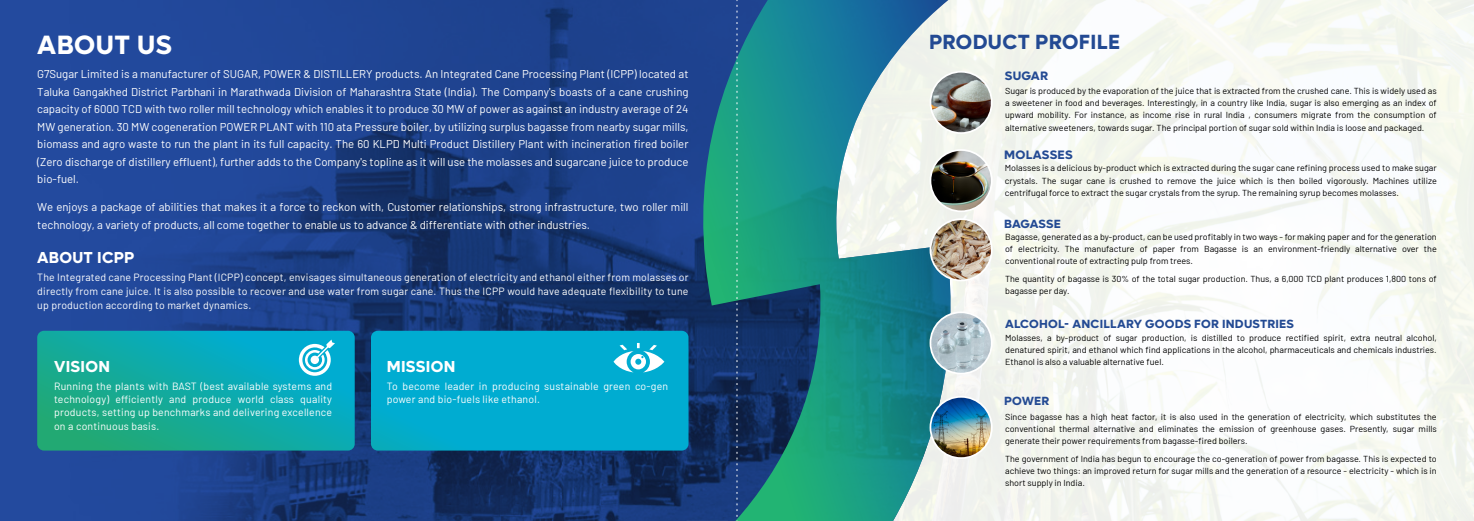
<style>
.page{position:relative;width:1474px;height:521px;background:#fff}
.page>*{position:absolute;margin:0;border:0;box-sizing:border-box;transform-origin:0 0}
.t1{font:700 26.6px "Lufga";letter-spacing:.02em;color:#fff}
.t2{font:700 20.65px "Lufga";letter-spacing:.02em;color:#234a93}
.t3{font:700 15.92px "Lufga";letter-spacing:.02em;color:#fff}
.t4{font:700 12.25px "Lufga";letter-spacing:.02em;color:#234a93}
.t5{font:700 11.9px "Lufga";letter-spacing:.02em;color:#234a93}
.t6{font:11.38px/17.5px "Barlow";color:#fff;text-align:justify}
.t7{font:10.5px/13.1px "Barlow";letter-spacing:.02em;color:#fff;text-align:justify}
.t8{font:8.75px/12.2px "Barlow";color:#000;text-align:justify}
</style>
<div class="page">
<img style="left:0;top:0;width:687px;height:521px">
<svg style="left:687px;top:0;width:273px;height:521px;background:#3d8a94"></svg>
<svg style="left:736px;top:0;width:1px;height:521px"></svg>
<svg style="left:37px;top:331px;width:318px;height:119px;background:#0faaa5"></svg>
<div style="left:371px;top:331px;width:317px;height:119px;background:#00acd1"></div>
<svg style="left:299px;top:339px;width:36px;height:37px"></svg>
<svg style="left:613px;top:343px;width:51px;height:29px"></svg>
<img style="left:930px;top:72px;width:61px;height:61px;border-radius:31px">
<div style="left:929px;top:71px;width:63px;height:63px;border:2px solid #fff;border-radius:50%"></div>
<img style="left:930px;top:150px;width:61px;height:61px">
<div style="left:929px;top:149px;width:63px;height:63px;border:2px solid #fff;border-radius:50%"></div>
<img style="left:930px;top:312px;width:61px;height:62px;border-radius:31px">
<div style="left:929px;top:311px;width:63px;height:63px;border:2px solid #fff;border-radius:50%"></div>
<img style="left:930px;top:219px;width:61px;height:61px;border-radius:31px">
<div style="left:929px;top:218px;width:63px;height:63px;border:2px solid #fff;border-radius:50%"></div>
<img style="left:930px;top:397px;width:61px;height:61px">
<div style="left:929px;top:396px;width:63px;height:63px;border:2px solid #fff;border-radius:50%"></div>
<h1 class="t1" style="left:37px;top:29px;width:136px">ABOUT US</h1>
<p class="t6" style="left:37px;top:65px;width:653px">G7Sugar Limited is a manufacturer of SUGAR, POWER &amp; DISTILLERY products. An Integrated Cane Processing Plant (ICPP) located at Taluka Gangakhed District Parbhani in Marathwada Division of Maharashtra State (India). The Company's boasts of a cane crushing capacity of 6000 TCD with two roller mill technology which enables it to produce 30 MW of power as against an industry average of 24<br>MW generation. 30 MW cogeneration POWER PLANT with 110 ata Pressure boiler, by utilizing surplus bagasse from nearby sugar mills, biomass and agro waste to run the plant in its full capacity. The 60 KLPD Multi Product Distillery Plant with incineration fired boiler (Zero discharge of distillery effluent), further adds to the Company's topline as it will use the molasses and sugarcane juice to produce bio-fuel.</p>
<p class="t6" style="left:37px;top:198px;width:652px">We enjoys a package of abilities that makes it a force to reckon with, Customer relationships, strong infrastructure, two roller mill technology, a variety of products, all come together to enable us to advance &amp; differentiate with other industries.</p>
<h3 class="t3" style="left:37px;top:248px;width:99px">ABOUT ICPP</h3>
<p class="t7" style="left:37px;top:270px;width:653px;line-height:14px">The Integrated cane Processing Plant (ICPP) concept, envisages simultaneous generation of electricity and ethanol either from molasses or directly from cane juice. It is also possible to recover and use water from sugar cane. Thus the ICPP would have adequate flexibility to tune up production according to market dynamics.</p>
<h3 class="t3" style="left:54px;top:357px;width:57px">VISION</h3>
<p class="t7" style="left:54px;top:379px;width:279px">Running the plants with BAST (best available systems and technology) efficiently and produce world class quality products, setting up benchmarks and delivering excellence on a continuous basis.</p>
<h3 class="t3" style="left:387px;top:357px;width:70px">MISSION</h3>
<p class="t7" style="left:387px;top:379px;width:283px">To become leader in producing sustainable green co-gen power and bio-fuels like ethanol.</p>
<h2 class="t2" style="left:929px;top:30px;width:192px">PRODUCT PROFILE</h2>
<h3 class="t4" style="left:1004px;top:69px;width:45px">SUGAR</h3>
<p class="t8" style="left:1005px;top:84px;width:433px">Sugar is produced by the evaporation of the juice that is extracted from the crushed cane. This is widely used as a sweetener in food and beverages. Interestingly, in a country like India, sugar is also emerging as an index of upward mobility. For instance, as income rise in rural India , consumers migrate from the consumption of alternative sweeteners, towards sugar. The principal portion of sugar sold within India is loose and packaged.</p>
<h3 class="t4" style="left:1004px;top:147px;width:70px">MOLASSES</h3>
<p class="t8" style="left:1004px;top:161px;width:433px">Molasses is a delicious by-product which is extracted during the sugar cane refining process used to make sugar crystals. The sugar cane is crushed to remove the juice which is then boiled vigorously. Machines utilize centrifugal force to extract the sugar crystals from the syrup. The remaining syrup becomes molasses.</p>
<h3 class="t5" style="left:1004px;top:216px;width:58px">BAGASSE</h3>
<p class="t8" style="left:1005px;top:230px;width:433px">Bagasse, generated as a by-product, can be used profitably in two ways - for making paper and for the generation of electricity. The manufacture of paper from Bagasse is an environment-friendly alternative over the conventional route of extracting pulp from trees.</p>
<p class="t8" style="left:1005px;top:272px;width:433px">The quantity of bagasse is 30% of the total sugar production. Thus, a 6,000 TCD plant produces 1,800 tons of bagasse per day.</p>
<h3 class="t5" style="left:1005px;top:317px;width:290px">ALCOHOL- ANCILLARY GOODS FOR INDUSTRIES</h3>
<p class="t8" style="left:1005px;top:331px;width:433px">Molasses, a by-product of sugar production, is distilled to produce rectified spirit, extra neutral alcohol, denatured spirit, and ethanol which find applications in the alcohol, pharmaceuticals and chemicals industries.<br>Ethanol is also a valuable alternative fuel.</p>
<h3 class="t5" style="left:1004px;top:394px;width:47px">POWER</h3>
<p class="t8" style="left:1005px;top:410px;width:433px">Since bagasse has a high heat factor, it is also used in the generation of electricity, which substitutes the conventional thermal alternative and eliminates the emission of greenhouse gases. Presently, sugar mills generate their power requirements from bagasse-fired boilers.</p>
<p class="t8" style="left:1005px;top:452px;width:433px">The government of India has begun to encourage the co-generation of power from bagasse. This is expected to achieve two things: an improved return for sugar mills and the generation of a resource - electricity - which is in short supply in India.</p>
</div>
